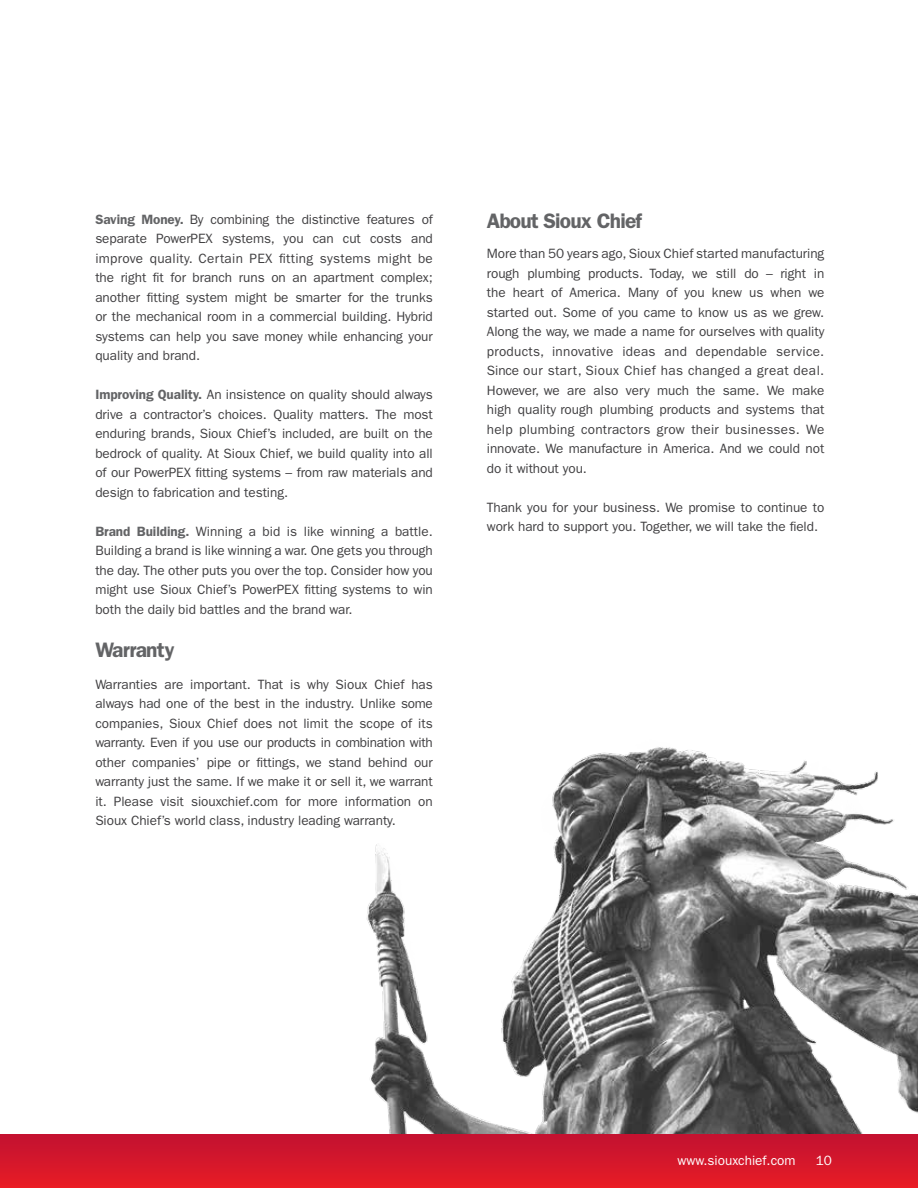
<style>
.page{position:relative;width:918px;height:1188px;background:#fff}
.page>*{position:absolute;margin:0;border:0;box-sizing:border-box;transform-origin:0 0}
.t1{font:600 21px "ITC Franklin Gothic Std";letter-spacing:-.04em;color:#636466}
.t2{font:13.5px/19.5px "ITC Franklin Gothic Std";letter-spacing:-.005em;color:#414042;text-align:justify}
.t3{font:13.5px "ITC Franklin Gothic Std";color:#fff}
.s1{font-weight:600;color:#636466}
</style>
<div class="page">
<img style="left:14px;top:747px;width:904px;height:388px">
<div style="left:0;top:1135px;width:918px;height:53px;background:linear-gradient(to bottom,#c21231,#e91c25)"></div>
<svg style="left:0;top:1135px;width:1px;height:53px"></svg>
<p class="t2" style="left:95px;top:210px;width:339px"><span class="s1">Saving Money.</span> By combining the distinctive features of separate PowerPEX systems, you can cut costs and improve quality. Certain PEX fitting systems might be the right fit for branch runs on an apartment complex; another fitting system might be smarter for the trunks or the mechanical room in a commercial building. Hybrid systems can help you save money while enhancing your quality and brand.</p>
<p class="t2" style="left:95px;top:385px;width:339px"><span class="s1">Improving Quality.</span> An insistence on quality should always drive a contractor’s choices. Quality matters. The most enduring brands, Sioux Chief’s included, are built on the bedrock of quality. At Sioux Chief, we build quality into all of our PowerPEX fitting systems – from raw materials and design to fabrication and testing.</p>
<p class="t2" style="left:95px;top:522px;width:339px"><span class="s1">Brand Building.</span> Winning a bid is like winning a battle.<br>Building a brand is like winning a war. One gets you through the day. The other puts you over the top. Consider how you might use Sioux Chief’s PowerPEX fitting systems to win both the daily bid battles and the brand war.</p>
<h1 class="t1" style="left:95px;top:638px;width:81px">Warranty</h1>
<p class="t2" style="left:95px;top:675px;width:339px">Warranties are important. That is why Sioux Chief has always had one of the best in the industry. Unlike some companies, Sioux Chief does not limit the scope of its warranty. Even if you use our products in combination with other companies’ pipe or fittings, we stand behind our warranty just the same. If we make it or sell it, we warrant it. Please visit siouxchief.com for more information on Sioux Chief’s world class, industry leading warranty.</p>
<h1 class="t1" style="left:487px;top:209px;width:156px">About Sioux Chief</h1>
<p class="t2" style="left:487px;top:244px;width:339px">More than 50 years ago, Sioux Chief started manufacturing rough plumbing products. Today, we still do – right in the heart of America. Many of you knew us when we started out. Some of you came to know us as we grew.<br>Along the way, we made a name for ourselves with quality products, innovative ideas and dependable service.<br>Since our start, Sioux Chief has changed a great deal.<br>However, we are also very much the same. We make high quality rough plumbing products and systems that help plumbing contractors grow their businesses. We innovate. We manufacture in America. And we could not do it without you.</p>
<p class="t2" style="left:487px;top:498px;width:339px">Thank you for your business. We promise to continue to work hard to support you. Together, we will take the field.</p>
<p class="t3" style="left:678px;top:1153px;width:119px">www.siouxchief.com</p>
<p class="t3" style="left:816px;top:1153px;width:18px">10</p>
</div>
